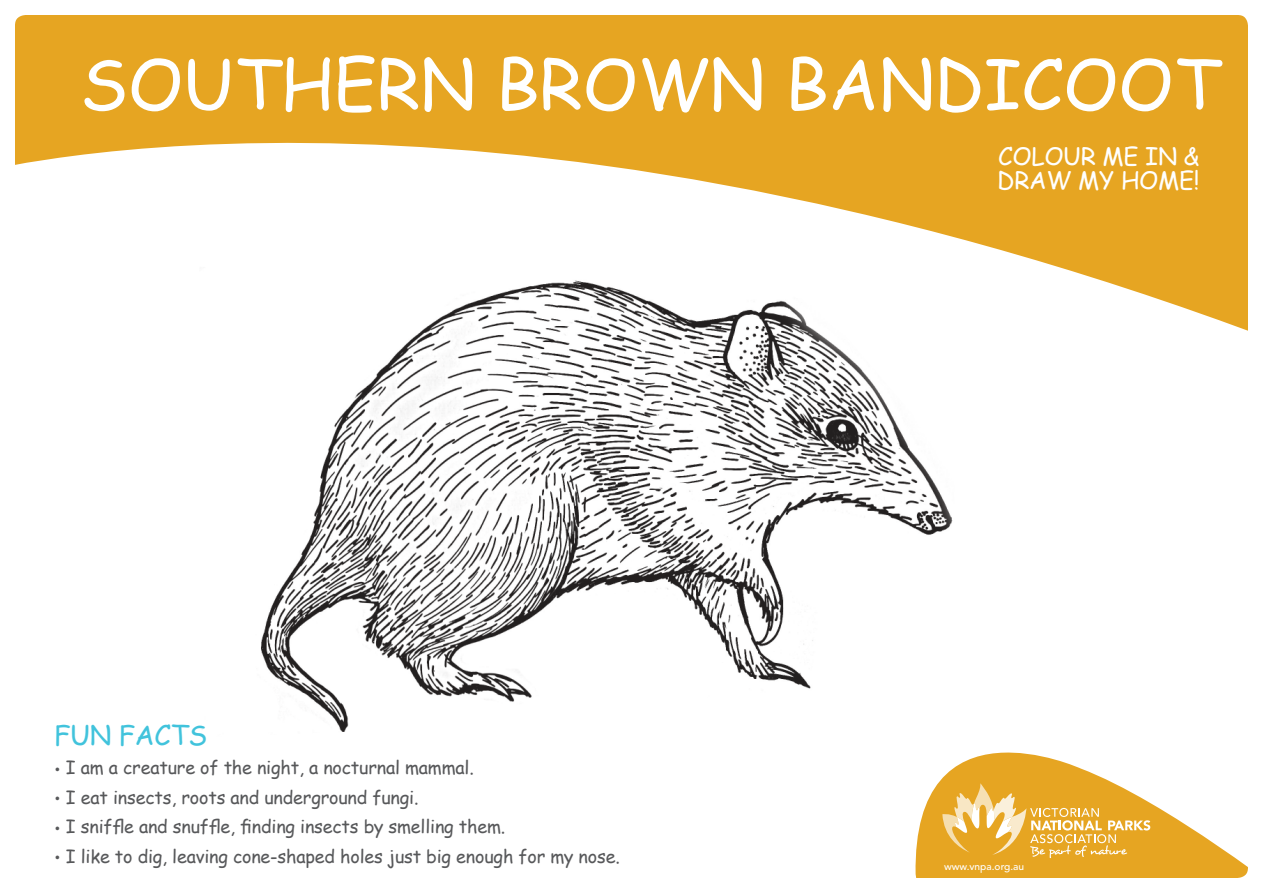
<style>
.page{position:relative;width:1263px;height:893px;background:#fff}
.page>*{position:absolute;margin:0;border:0;box-sizing:border-box;transform-origin:0 0}
.t1{font:69px "Comic Sans MS";color:#fff}
.t2{font:27px "Comic Sans MS";letter-spacing:-.01em;color:#41c3dc}
.t3{font:24px/24px "Comic Sans MS";letter-spacing:-.01em;color:#fff}
.t4{font:18px "Comic Sans MS";letter-spacing:-.01em;color:#57585a}
.t5{font:500 10.2px "Avenir";color:#fff}
</style>
<div class="page">
<svg style="left:16px;top:16px;width:1231px;height:315px;fill:#e6a522"></svg>
<svg style="left:915px;top:752px;width:332px;height:125px;fill:#e6a522"></svg>
<div style="left:0;top:0;width:1263px;height:893px;border:15px solid #fff;border-radius:18px"></div>
<svg style="left:942px;top:783px;width:208px;height:75px"></svg>
<img style="left:199px;top:267px;width:755px;height:465px">
<h1 class="t1" style="left:80px;top:54px;width:1142px">SOUTHERN BROWN BANDICOOT</h1>
<h3 class="t3" style="left:997px;top:147px;width:204px">COLOUR ME IN &amp;<br>DRAW MY HOME!</h3>
<h2 class="t2" style="left:54px;top:723px;width:155px">FUN FACTS</h2>
<p class="t4" style="left:54px;top:760px;width:421px">• I am a creature of the night, a nocturnal mammal.</p>
<p class="t4" style="left:54px;top:789px;width:366px">• I eat insects, roots and underground fungi.</p>
<p class="t4" style="left:54px;top:819px;width:453px">• I sniffle and snuffle, finding insects by smelling them.</p>
<p class="t4" style="left:54px;top:848px;width:567px">• I like to dig, leaving cone-shaped holes just big enough for my nose.</p>
<p class="t5" style="left:944px;top:860px;width:82px">www.vnpa.org.au</p>
</div>
